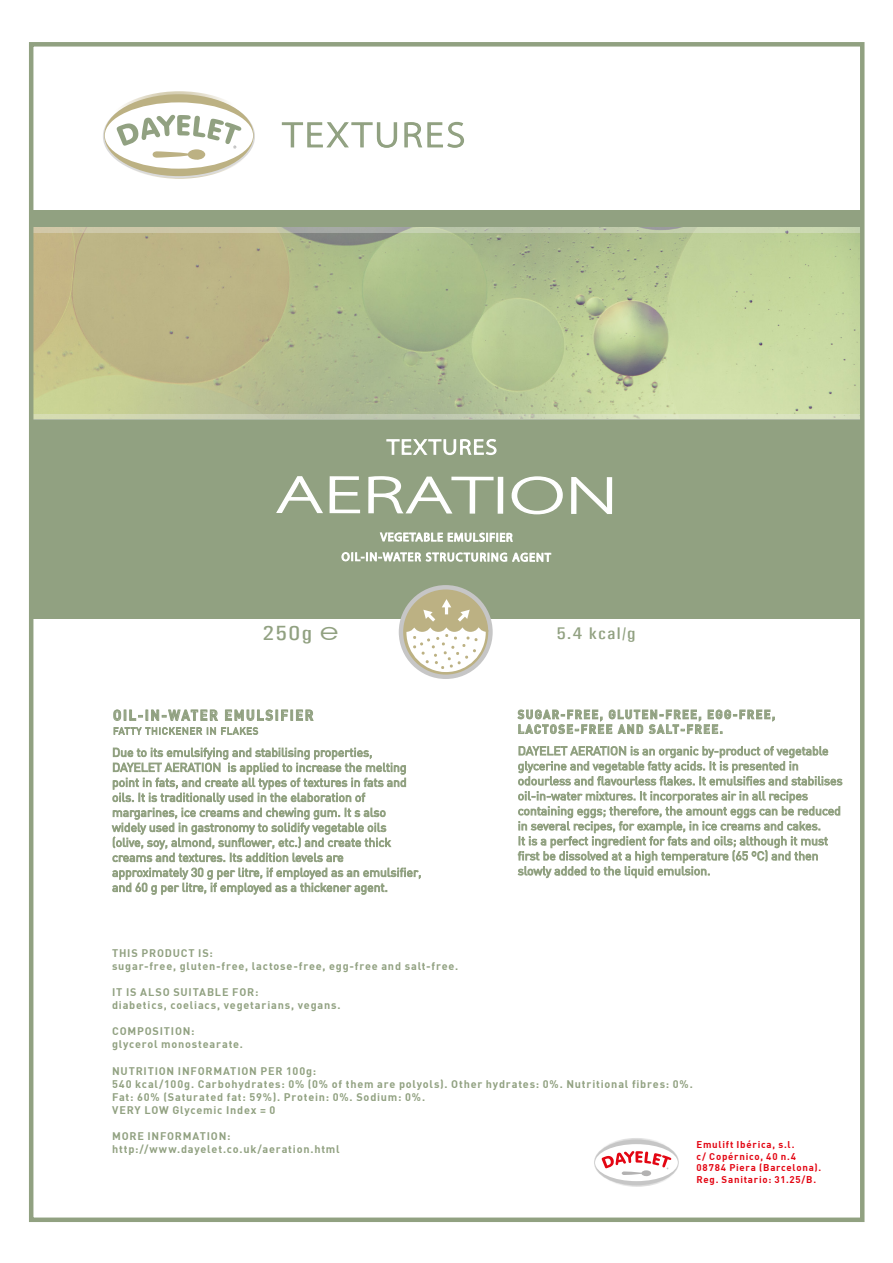
<style>
.page{position:relative;width:893px;height:1263px;background:#fff}
.page>*{position:absolute;margin:0;border:0;box-sizing:border-box;transform-origin:0 0}
.t1{font:300 52.5px "Myriad Pro";color:#fff;scale:1.58 1}
.t2{font:300 35.25px "Myriad Pro";letter-spacing:.075em;color:#91a181;scale:1.15 1}
.t3{font:500 20.55px "Univers Condensed";color:#91a181;scale:1.22 1}
.t4{font:500 16.95px "Univers Condensed";color:#91a181;scale:1.22 1}
.t5{font:14.4px "DIN Bold";letter-spacing:.125em;color:#91a181;scale:.9 1}
.t6{font:12.45px/14.7px "DIN Bold";letter-spacing:.125em;color:#91a181;scale:.9 1}
.t7{font:10.8px/13px "DIN Bold";letter-spacing:.07em;color:#91a181}
.t8{font:9.6px/11.6px "DIN Bold";letter-spacing:.075em;color:#e30613}
.s1{font-family:"Swiss 721 BT";font-weight:300;font-stretch:expanded;font-size:24px}
</style>
<div class="page">
<svg style="left:113px;top:710px;width:105px;height:11px"></svg>
<svg style="left:225px;top:710px;width:89px;height:11px"></svg>
<svg style="left:114px;top:727px;width:144px;height:8px"></svg>
<svg style="left:112px;top:748px;width:309px;height:147px"></svg>
<svg style="left:518px;top:746px;width:324px;height:39px"></svg>
<svg style="left:518px;top:791px;width:322px;height:87px"></svg>
<svg style="left:103px;top:91px;width:152px;height:88px"></svg>
<svg style="left:594px;top:1138px;width:85px;height:49px"></svg>
<img style="left:34px;top:233px;width:825px;height:181px">
<div style="left:31px;top:211px;width:831px;height:16px;background:#91a181"></div>
<div style="left:31px;top:419px;width:831px;height:199px;background:#91a181"></div>
<svg style="left:276px;top:476px;width:85px;height:38px"></svg>
<svg style="left:368px;top:476px;width:126px;height:38px"></svg>
<div style="left:498px;top:477px;width:5px;height:37px;border:1px solid #fff"></div>
<svg style="left:511px;top:476px;width:52px;height:39px"></svg>
<svg style="left:571px;top:477px;width:42px;height:37px"></svg>
<svg style="left:386px;top:439px;width:111px;height:16px"></svg>
<svg style="left:281px;top:122px;width:117px;height:26px"></svg>
<svg style="left:404px;top:121px;width:60px;height:27px"></svg>
<svg style="left:34px;top:414px;width:825px;height:5px;background:#cdd5b6"></svg>
<svg style="left:34px;top:227px;width:825px;height:6px;background:#c0c5aa"></svg>
<div style="left:29px;top:42px;width:835px;height:1180px;border:4px solid #91a181"></div>
<svg style="left:342px;top:532px;width:209px;height:30px"></svg>
<div style="left:399px;top:585px;width:94px;height:94px;background:#c6c6c6;border-radius:50%"></div>
<div style="left:403px;top:589px;width:85px;height:86px;background:#bcb183;border-radius:50%"></div>
<svg style="left:401px;top:599px;width:91px;height:73px"></svg>
<svg style="left:517px;top:709px;width:258px;height:25px"></svg>
<h2 class="t2" style="left:283px;top:116px;width:160px">TEXTURES</h2>
<h1 class="t1" style="left:275px;top:466px;width:219px">AERATION</h1>
<h3 class="t3" style="left:262px;top:621px;width:64px">250g <span class="s1">e</span></h3>
<h3 class="t4" style="left:556px;top:623px;width:66px">5.4 kcal/g</h3>
<h3 class="t5" style="left:113px;top:706px;width:224px">OIL-IN-WATER EMULSIFIER</h3>
<p class="t6" style="left:518px;top:706px;width:287px">SUGAR-FREE, GLUTEN-FREE, EGG-FREE,<br>LACTOSE-FREE AND SALT-FREE.</p>
<p class="t7" style="left:112px;top:946px;width:348px">THIS PRODUCT IS:<br>sugar-free, gluten-free, lactose-free, egg-free and salt-free.</p>
<p class="t7" style="left:112px;top:985px;width:230px">IT IS ALSO SUITABLE FOR:<br>diabetics, coeliacs, vegetarians, vegans.</p>
<p class="t7" style="left:112px;top:1024px;width:132px">COMPOSITION:<br>glycerol monostearate.</p>
<p class="t7" style="left:112px;top:1064px;width:582px">NUTRITION INFORMATION PER 100g:<br>540 kcal/100g. Carbohydrates: 0% (0% of them are polyols). Other hydrates: 0%. Nutritional fibres: 0%.<br>Fat: 60% (Saturated fat: 59%). Protein: 0%. Sodium: 0%.<br>VERY LOW Glycemic Index = 0</p>
<p class="t7" style="left:112px;top:1129px;width:229px">MORE INFORMATION: http://www.dayelet.co.uk/aeration.html</p>
<p class="t8" style="left:697px;top:1138px;width:126px">Emulift Ibérica, s.l.<br>c/ Copérnico, 40 n.4<br>08784 Piera (Barcelona).<br>Reg. Sanitario: 31.25/B.</p>
</div>
